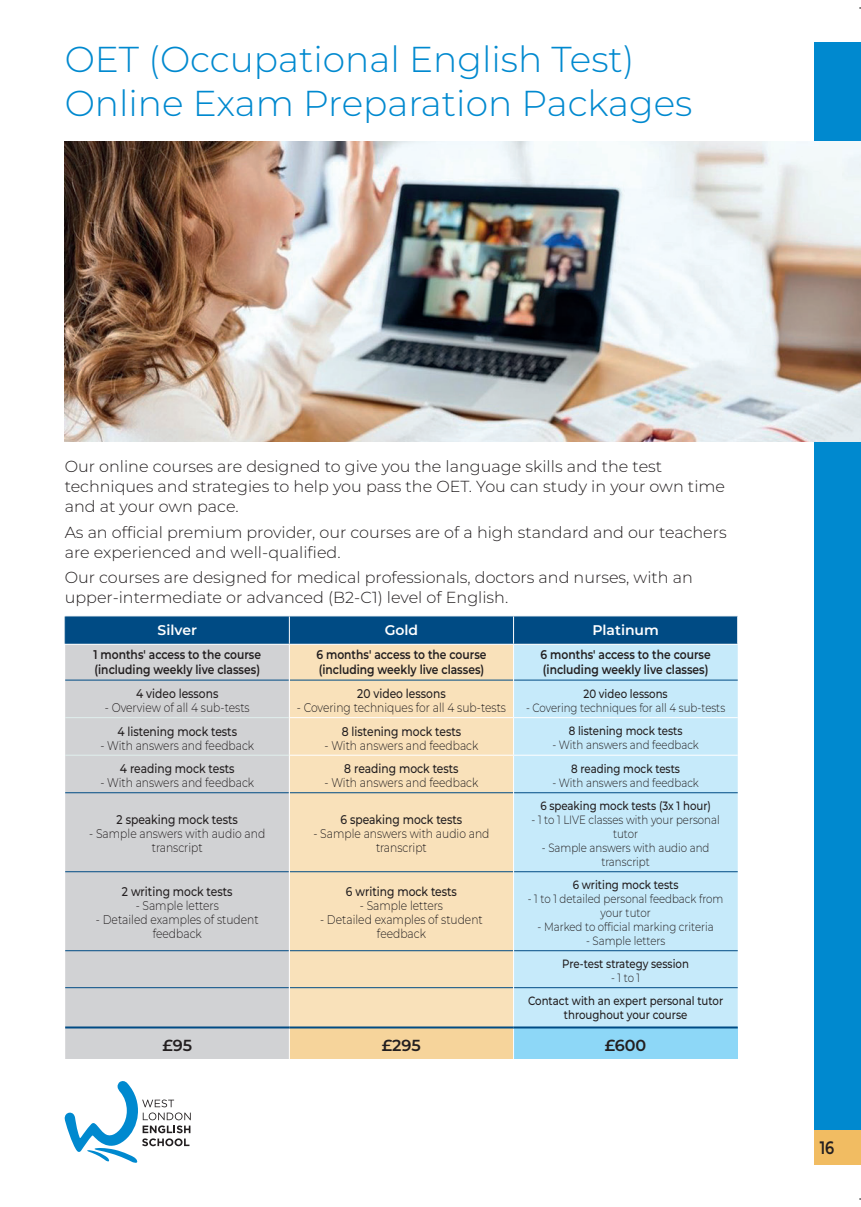
<style>
.page{position:relative;width:861px;height:1207px;background:#fff}
.page>*{position:absolute;margin:0;border:0;box-sizing:border-box;transform-origin:0 0}
.t1{font:300 36px/43.2px "Montserrat";color:#0089cf}
.t2{font:600 18px "Montserrat";color:#231f20;scale:.8 1}
.t3{font:300 16px/20px "Montserrat";color:#231f20}
.t4{font:600 16px "Montserrat";color:#231f20}
.t5{font:600 14px "Montserrat";color:#fff}
.t6{font:300 12.6px/14px "Montserrat";color:#231f20;text-align:center;scale:.85 1}
.t7{font:500 12.6px "Montserrat";color:#231f20;scale:.85 1}
.t8{font:600 12.6px/15.2px "Montserrat";color:#231f20;scale:.85 1}
.t9{font:300 12px/14px "Montserrat";color:#231f20;text-align:center;scale:.85 1}
.t10{font:500 12px/14px "Montserrat";color:#231f20;text-align:center;scale:.85 1}
</style>
<div class="page">
<div style="left:814px;top:43px;width:47px;height:1121px;background:#0089cf"></div>
<svg style="left:65px;top:1081px;width:126px;height:81px"></svg>
<div style="left:814px;top:1130px;width:47px;height:34px;background:#f1bc62"></div>
<img style="left:65px;top:141px;width:796px;height:300px">
<div style="left:65px;top:645px;width:224px;height:414px;background:#d1d2d4"></div>
<div style="left:290px;top:645px;width:223px;height:381px;background:#f9e1ba"></div>
<div style="left:514px;top:645px;width:223px;height:381px;background:#c6eafa"></div>
<div style="left:289px;top:1027px;width:224px;height:32px;background:#f6d49b"></div>
<div style="left:513px;top:1027px;width:224px;height:32px;background:#8dd7f7"></div>
<hr style="left:289px;top:717px;width:224px;height:1px;background:#fff">
<hr style="left:513px;top:717px;width:224px;height:1px;background:#fff">
<hr style="left:289px;top:754px;width:224px;height:1px;background:#fff">
<hr style="left:513px;top:754px;width:224px;height:1px;background:#fff">
<hr style="left:65px;top:717px;width:224px;height:1px;background:#e0efed">
<hr style="left:65px;top:754px;width:224px;height:1px;background:#e0efed">
<hr style="left:65px;top:792px;width:224px;height:1px;background:#004b84">
<hr style="left:290px;top:792px;width:223px;height:1px;background:#004b84">
<hr style="left:514px;top:792px;width:223px;height:1px;background:#004b84">
<hr style="left:65px;top:871px;width:224px;height:1px;background:#004b84">
<hr style="left:290px;top:871px;width:223px;height:1px;background:#004b84">
<hr style="left:514px;top:871px;width:223px;height:1px;background:#004b84">
<hr style="left:65px;top:950px;width:224px;height:1px;background:#004b84">
<hr style="left:290px;top:950px;width:223px;height:1px;background:#004b84">
<hr style="left:514px;top:950px;width:223px;height:1px;background:#004b84">
<hr style="left:65px;top:987px;width:224px;height:1px;background:#004b84">
<hr style="left:290px;top:987px;width:223px;height:1px;background:#004b84">
<hr style="left:514px;top:987px;width:223px;height:1px;background:#004b84">
<hr style="left:65px;top:679px;width:224px;height:1px;background:#004b84">
<hr style="left:290px;top:679px;width:223px;height:1px;background:#004b84">
<hr style="left:514px;top:679px;width:223px;height:1px;background:#004b84">
<svg style="left:65px;top:616px;width:673px;height:28px;background:#064f87"></svg>
<hr style="left:289px;top:1028px;width:1px;height:31px;background:#fff">
<hr style="left:513px;top:1028px;width:1px;height:31px;background:#fff">
<hr style="left:65px;top:1026px;width:224px;height:2px;background:#004b84">
<hr style="left:289px;top:1026px;width:224px;height:2px;background:#004b84">
<hr style="left:513px;top:1026px;width:224px;height:2px;background:#004b84">
<h1 class="t1" style="left:65px;top:37px;width:629px">OET (Occupational English Test)<br>Online Exam Preparation Packages</h1>
<p class="t3" style="left:65px;top:456px;width:662px">Our online courses are designed to give you the language skills and the test techniques and strategies to help you pass the OET. You can study in your own time and at your own pace.</p>
<p class="t3" style="left:65px;top:521px;width:663px">As an official premium provider, our courses are of a high standard and our teachers are experienced and well-qualified.</p>
<p class="t3" style="left:65px;top:567px;width:629px">Our courses are designed for medical professionals, doctors and nurses, with an upper-intermediate or advanced (B2-C1) level of English.</p>
<p class="t5" style="left:158px;top:621px;width:41px">Silver</p>
<p class="t5" style="left:385px;top:621px;width:35px">Gold</p>
<p class="t5" style="left:592px;top:621px;width:68px">Platinum</p>
<p class="t8" style="left:94px;top:647px;width:198px">1 months' access to the course (including weekly live classes)</p>
<p class="t8" style="left:316px;top:647px;width:202px">6 months' access to the course (including weekly live classes)</p>
<p class="t8" style="left:540px;top:647px;width:202px">6 months' access to the course (including weekly live classes)</p>
<p class="t7" style="left:136px;top:685px;width:98px">4 video lessons</p>
<p class="t6" style="left:105px;top:700px;width:172px">- Overview of all 4 sub-tests</p>
<p class="t7" style="left:357px;top:685px;width:106px">20 video lessons</p>
<p class="t6" style="left:297px;top:700px;width:248px">- Covering techniques for all 4 sub-tests</p>
<p class="t10" style="left:583px;top:686px;width:101px">20 video lessons</p>
<p class="t9" style="left:526px;top:700px;width:236px">- Covering techniques for all 4 sub-tests</p>
<p class="t7" style="left:117px;top:722px;width:142px">4 listening mock tests</p>
<p class="t6" style="left:100px;top:737px;width:182px">- With answers and feedback</p>
<p class="t7" style="left:342px;top:722px;width:142px">8 listening mock tests</p>
<p class="t6" style="left:324px;top:737px;width:182px">- With answers and feedback</p>
<p class="t10" style="left:569px;top:723px;width:135px">8 listening mock tests</p>
<p class="t9" style="left:552px;top:737px;width:174px">- With answers and feedback</p>
<p class="t7" style="left:120px;top:760px;width:136px">4 reading mock tests</p>
<p class="t6" style="left:100px;top:775px;width:182px">- With answers and feedback</p>
<p class="t7" style="left:344px;top:760px;width:136px">8 reading mock tests</p>
<p class="t6" style="left:324px;top:775px;width:182px">- With answers and feedback</p>
<p class="t10" style="left:571px;top:761px;width:130px">8 reading mock tests</p>
<p class="t9" style="left:552px;top:775px;width:174px">- With answers and feedback</p>
<p class="t7" style="left:117px;top:811px;width:144px">2 speaking mock tests</p>
<p class="t6" style="left:89px;top:826px;width:208px">- Sample answers with audio and transcript</p>
<p class="t7" style="left:340px;top:811px;width:145px">6 speaking mock tests</p>
<p class="t6" style="left:313px;top:826px;width:208px">- Sample answers with audio and transcript</p>
<p class="t10" style="left:540px;top:798px;width:202px">6 speaking mock tests (3x 1 hour)</p>
<p class="t9" style="left:531px;top:812px;width:223px">- 1 to 1 LIVE classes with your personal tutor</p>
<p class="t9" style="left:542px;top:840px;width:199px">- Sample answers with audio and transcript</p>
<p class="t7" style="left:122px;top:883px;width:132px">2 writing mock tests</p>
<p class="t6" style="left:136px;top:898px;width:99px">- Sample letters</p>
<p class="t6" style="left:96px;top:912px;width:193px">- Detailed examples of student feedback</p>
<p class="t7" style="left:346px;top:883px;width:132px">6 writing mock tests</p>
<p class="t6" style="left:360px;top:898px;width:99px">- Sample letters</p>
<p class="t6" style="left:320px;top:912px;width:193px">- Detailed examples of student feedback</p>
<p class="t10" style="left:573px;top:877px;width:126px">6 writing mock tests</p>
<p class="t9" style="left:528px;top:891px;width:232px">- 1 to 1 detailed personal feedback from your tutor</p>
<p class="t9" style="left:537px;top:919px;width:209px">- Marked to official marking criteria</p>
<p class="t9" style="left:586px;top:933px;width:95px">- Sample letters</p>
<p class="t10" style="left:562px;top:956px;width:151px">Pre-test strategy session</p>
<p class="t9" style="left:611px;top:970px;width:36px">- 1 to 1</p>
<p class="t10" style="left:528px;top:993px;width:231px">Contact with an expert personal tutor throughout your course</p>
<p class="t4" style="left:162px;top:1034px;width:31px">£95</p>
<p class="t4" style="left:382px;top:1034px;width:41px">£295</p>
<p class="t4" style="left:605px;top:1034px;width:43px">£600</p>
<p class="t2" style="left:819px;top:1135px;width:20px">16</p>
</div>
